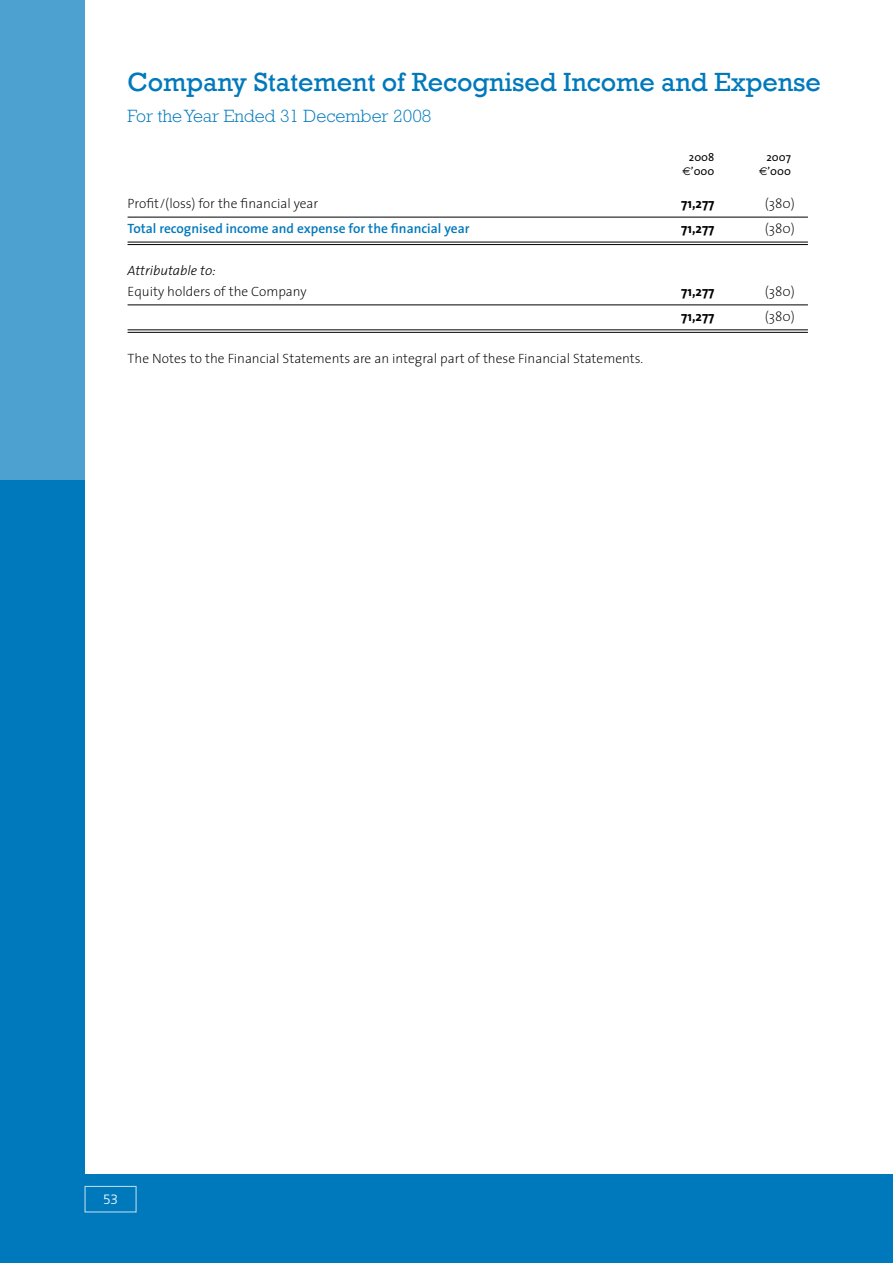
<style>
.page{position:relative;width:893px;height:1263px;background:#4da1d0}
.page>*{position:absolute;margin:0;border:0;box-sizing:border-box;transform-origin:0 0}
.t1{font:27px "Rockwell";letter-spacing:-.005em;color:#0079bc}
.t2{font:300 18px "Rockwell";color:#0079bc}
.t3{font:200 13.5px/20.7px "The Sans";color:#000}
.t4{font:600 13.5px "The Sans";color:#0079bc}
.t5{font:700 13.5px "The Sans";color:#000}
.t6{font:300 13.5px "Frutiger LT Std";color:#fff}
.t7{font:11.25px "The Sans";color:#000}
.s1{font-family:"Euro Sans"}
.s2{font-weight:300;font-style:italic}
</style>
<div class="page">
<div style="left:0;top:480px;width:893px;height:783px;background:#0079bc"></div>
<div style="left:85px;top:0;width:808px;height:1174px;background:#fff"></div>
<div style="left:84px;top:1186px;width:53px;height:26px;border:1px solid #b3d7eb"></div>
<hr style="left:128px;top:217px;width:680px;height:1px;background:#000">
<hr style="left:128px;top:242px;width:680px;height:1px;background:#000">
<hr style="left:128px;top:244px;width:680px;height:1px;background:#000">
<hr style="left:128px;top:305px;width:680px;height:1px;background:#000">
<hr style="left:128px;top:330px;width:680px;height:1px;background:#000">
<hr style="left:128px;top:332px;width:680px;height:1px;background:#000">
<p class="t1" style="left:128px;top:66px;width:695px">Company Statement of Recognised Income and Expense</p>
<p class="t2" style="left:128px;top:106px;width:305px">For the Year Ended 31 December 2008</p>
<p class="t7" style="left:689px;top:148px;width:27px">2008</p>
<p class="t7" style="left:766px;top:148px;width:26px">2007</p>
<p class="t7" style="left:682px;top:162px;width:33px"><span class="s1">€</span>’000</p>
<p class="t7" style="left:759px;top:162px;width:33px"><span class="s1">€</span>’000</p>
<p class="t3" style="left:128px;top:193px;width:192px">Profit/(loss) for the financial year</p>
<p class="t5" style="left:681px;top:192px;width:35px">71,277</p>
<p class="t3" style="left:765px;top:193px;width:32px">(380)</p>
<p class="t4" style="left:128px;top:217px;width:343px">Total recognised income and expense for the financial year</p>
<p class="t5" style="left:681px;top:217px;width:35px">71,277</p>
<p class="t3" style="left:765px;top:218px;width:32px">(380)</p>
<p class="t3" style="left:128px;top:260px;width:181px"><span class="s2">Attributable to:<br></span>Equity holders of the Company</p>
<p class="t5" style="left:681px;top:280px;width:35px">71,277</p>
<p class="t3" style="left:765px;top:281px;width:32px">(380)</p>
<p class="t5" style="left:681px;top:305px;width:35px">71,277</p>
<p class="t3" style="left:765px;top:306px;width:32px">(380)</p>
<p class="t3" style="left:128px;top:348px;width:517px">The Notes to the Financial Statements are an integral part of these Financial Statements.</p>
<p class="t6" style="left:103px;top:1192px;width:17px">53</p>
</div>
